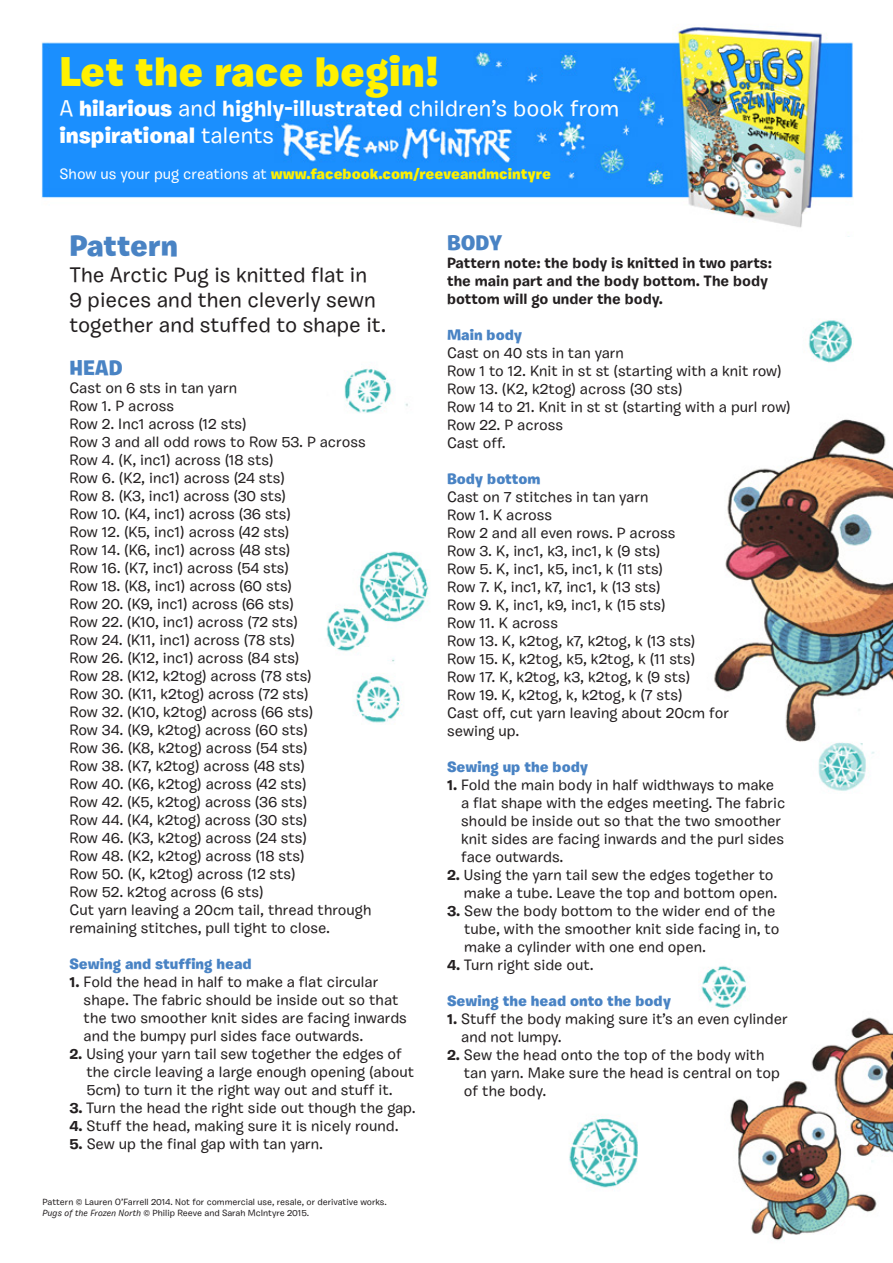
<style>
.page{position:relative;width:893px;height:1263px;background:#fff}
.page>*{position:absolute;margin:0;border:0;box-sizing:border-box;transform-origin:0 0}
.t1{font:900 42px "Burbank Small";color:#fff101}
.t2{font:900 30px "Burbank Small";letter-spacing:-.005em;color:#4983c4}
.t3{font:500 22.5px/27px "Burbank Small";color:#fff}
.t4{font:500 21px/25.2px "Burbank Small";color:#231f20}
.t5{font:900 21px "Burbank Small";color:#4983c4}
.t6{font:500 15px/18px "Burbank Small";color:#231f20}
.t7{font:700 15px/18px "Burbank Small";color:#231f20}
.t8{font:900 15px "Burbank Small";color:#4983c4}
.t9{font:900 15px "Burbank Small";color:#fff101}
.t10{font:500 9px/10.8px "Burbank Small";color:#231f20}
.s1{font-weight:900}
.s2{font-weight:700}
.s3{font-weight:500;color:#fff}
.s4{font-style:italic}
</style>
<div class="page">
<img style="left:326px;top:236px;width:567px;height:1005px">
<img style="left:41px;top:27px;width:813px;height:201px">
<p class="t1" style="left:60px;top:45px;width:381px">Let the race begin!</p>
<p class="t3" style="left:60px;top:95px;width:561px">A <span class="s1">hilarious</span> and <span class="s2">highly-illustrated</span> children’s book from <span class="s1">inspirational</span> talents</p>
<p class="t9" style="left:60px;top:164px;width:493px"><span class="s3">Show us your pug creations at</span> www.facebook.com/reeveandmcintyre</p>
<p class="t2" style="left:69px;top:227px;width:110px">Pattern</p>
<p class="t4" style="left:69px;top:262px;width:318px">The Arctic Pug is knitted flat in<br>9 pieces and then cleverly sewn together and stuffed to shape it.</p>
<p class="t5" style="left:69px;top:355px;width:55px">HEAD</p>
<p class="t6" style="left:69px;top:379px;width:169px">Cast on 6 sts in tan yarn</p>
<p class="t6" style="left:69px;top:397px;width:106px">Row 1. P across</p>
<p class="t6" style="left:69px;top:415px;width:179px">Row 2. Inc1 across (12 sts)</p>
<p class="t6" style="left:69px;top:433px;width:298px">Row 3 and all odd rows to Row 53. P across</p>
<p class="t6" style="left:69px;top:451px;width:206px">Row 4. (K, inc1) across (18 sts)</p>
<p class="t6" style="left:69px;top:469px;width:217px">Row 6. (K2, inc1) across (24 sts)</p>
<p class="t6" style="left:69px;top:487px;width:218px">Row 8. (K3, inc1) across (30 sts)</p>
<p class="t6" style="left:69px;top:505px;width:223px">Row 10. (K4, inc1) across (36 sts)</p>
<p class="t6" style="left:69px;top:523px;width:222px">Row 12. (K5, inc1) across (42 sts)</p>
<p class="t6" style="left:69px;top:541px;width:222px">Row 14. (K6, inc1) across (48 sts)</p>
<p class="t6" style="left:69px;top:559px;width:221px">Row 16. (K7, inc1) across (54 sts)</p>
<p class="t6" style="left:69px;top:577px;width:224px">Row 18. (K8, inc1) across (60 sts)</p>
<p class="t6" style="left:69px;top:595px;width:226px">Row 20. (K9, inc1) across (66 sts)</p>
<p class="t6" style="left:69px;top:613px;width:230px">Row 22. (K10, inc1) across (72 sts)</p>
<p class="t6" style="left:69px;top:631px;width:227px">Row 24. (K11, inc1) across (78 sts)</p>
<p class="t6" style="left:69px;top:649px;width:232px">Row 26. (K12, inc1) across (84 sts)</p>
<p class="t6" style="left:69px;top:667px;width:244px">Row 28. (K12, k2tog) across (78 sts)</p>
<p class="t6" style="left:69px;top:685px;width:241px">Row 30. (K11, k2tog) across (72 sts)</p>
<p class="t6" style="left:69px;top:703px;width:245px">Row 32. (K10, k2tog) across (66 sts)</p>
<p class="t6" style="left:69px;top:721px;width:240px">Row 34. (K9, k2tog) across (60 sts)</p>
<p class="t6" style="left:69px;top:739px;width:240px">Row 36. (K8, k2tog) across (54 sts)</p>
<p class="t6" style="left:69px;top:757px;width:237px">Row 38. (K7, k2tog) across (48 sts)</p>
<p class="t6" style="left:69px;top:775px;width:239px">Row 40. (K6, k2tog) across (42 sts)</p>
<p class="t6" style="left:69px;top:793px;width:239px">Row 42. (K5, k2tog) across (36 sts)</p>
<p class="t6" style="left:69px;top:811px;width:240px">Row 44. (K4, k2tog) across (30 sts)</p>
<p class="t6" style="left:69px;top:829px;width:239px">Row 46. (K3, k2tog) across (24 sts)</p>
<p class="t6" style="left:69px;top:847px;width:237px">Row 48. (K2, k2tog) across (18 sts)</p>
<p class="t6" style="left:69px;top:865px;width:228px">Row 50. (K, k2tog) across (12 sts)</p>
<p class="t6" style="left:69px;top:883px;width:196px">Row 52. k2tog across (6 sts)</p>
<p class="t6" style="left:69px;top:901px;width:303px">Cut yarn leaving a 20cm tail, thread through remaining stitches, pull tight to close.</p>
<p class="t8" style="left:69px;top:955px;width:184px">Sewing and stuffing head</p>
<p class="t6" style="left:84px;top:973px;width:325px;text-indent:-14px"><span class="s2">1.</span> Fold the head in half to make a flat circular shape. The fabric should be inside out so that the two smoother knit sides are facing inwards and the bumpy purl sides face outwards.</p>
<p class="t6" style="left:86px;top:1045px;width:329px;text-indent:-17px"><span class="s2">2.</span> Using your yarn tail sew together the edges of the circle leaving a large enough opening (about<br>5cm) to turn it the right way out and stuff it.</p>
<p class="t6" style="left:69px;top:1099px;width:348px"><span class="s2">3.</span> Turn the head the right side out though the gap.</p>
<p class="t6" style="left:69px;top:1117px;width:331px"><span class="s2">4.</span> Stuff the head, making sure it is nicely round.</p>
<p class="t6" style="left:69px;top:1135px;width:255px"><span class="s2">5.</span> Sew up the final gap with tan yarn.</p>
<p class="t10" style="left:43px;top:1196px;width:346px">Pattern © Lauren O’Farrell 2014. Not for commercial use, resale, or derivative works.<br><span class="s4">Pugs of the Frozen North</span> © Philip Reeve and Sarah McIntyre 2015.</p>
<p class="t5" style="left:447px;top:229px;width:57px">BODY</p>
<p class="t7" style="left:447px;top:253px;width:327px">Pattern note: the body is knitted in two parts: the main part and the body bottom. The body bottom will go under the body.</p>
<p class="t8" style="left:447px;top:325px;width:77px">Main body</p>
<p class="t6" style="left:447px;top:343px;width:178px">Cast on 40 sts in tan yarn</p>
<p class="t6" style="left:447px;top:361px;width:336px">Row 1 to 12. Knit in st st (starting with a knit row)</p>
<p class="t6" style="left:447px;top:379px;width:237px">Row 13. (K2, k2tog) across (30 sts)</p>
<p class="t6" style="left:447px;top:397px;width:345px">Row 14 to 21. Knit in st st (starting with a purl row)</p>
<p class="t6" style="left:447px;top:415px;width:118px">Row 22. P across</p>
<p class="t6" style="left:447px;top:433px;width:60px">Cast off.</p>
<p class="t8" style="left:447px;top:469px;width:95px">Body bottom</p>
<p class="t6" style="left:447px;top:487px;width:203px">Cast on 7 stitches in tan yarn</p>
<p class="t6" style="left:447px;top:505px;width:107px">Row 1. K across</p>
<p class="t6" style="left:447px;top:523px;width:230px">Row 2 and all even rows. P across</p>
<p class="t6" style="left:447px;top:541px;width:215px">Row 3. K, inc1, k3, inc1, k (9 sts)</p>
<p class="t6" style="left:447px;top:559px;width:218px">Row 5. K, inc1, k5, inc1, k (11 sts)</p>
<p class="t6" style="left:447px;top:577px;width:215px">Row 7. K, inc1, k7, inc1, k (13 sts)</p>
<p class="t6" style="left:447px;top:595px;width:220px">Row 9. K, inc1, k9, inc1, k (15 sts)</p>
<p class="t6" style="left:447px;top:613px;width:113px">Row 11. K across</p>
<p class="t6" style="left:447px;top:631px;width:250px">Row 13. K, k2tog, k7, k2tog, k (13 sts)</p>
<p class="t6" style="left:447px;top:649px;width:250px">Row 15. K, k2tog, k5, k2tog, k (11 sts)</p>
<p class="t6" style="left:447px;top:667px;width:245px">Row 17. K, k2tog, k3, k2tog, k (9 sts)</p>
<p class="t6" style="left:447px;top:685px;width:237px">Row 19. K, k2tog, k, k2tog, k (7 sts)</p>
<p class="t6" style="left:447px;top:703px;width:283px">Cast off, cut yarn leaving about 20cm for sewing up.</p>
<p class="t8" style="left:447px;top:757px;width:143px">Sewing up the body</p>
<p class="t6" style="left:461px;top:775px;width:326px;text-indent:-14px"><span class="s2">1.</span> Fold the main body in half widthways to make a flat shape with the edges meeting. The fabric should be inside out so that the two smoother knit sides are facing inwards and the purl sides face outwards.</p>
<p class="t6" style="left:447px;top:865px;width:332px;text-align:right"><span class="s2">2.</span> Using the yarn tail sew the edges together to make a tube. Leave the top and bottom open.</p>
<p class="t6" style="left:464px;top:901px;width:317px;text-indent:-17px"><span class="s2">3.</span> Sew the body bottom to the wider end of the tube, with the smoother knit side facing in, to make a cylinder with one end open.</p>
<p class="t6" style="left:447px;top:955px;width:148px"><span class="s2">4.</span> Turn right side out.</p>
<p class="t8" style="left:447px;top:991px;width:226px">Sewing the head onto the body</p>
<p class="t6" style="left:461px;top:1009px;width:328px;text-indent:-14px"><span class="s2">1.</span> Stuff the body making sure it’s an even cylinder and not lumpy.</p>
<p class="t6" style="left:464px;top:1045px;width:318px;text-indent:-17px"><span class="s2">2.</span> Sew the head onto the top of the body with tan yarn. Make sure the head is central on top of the body.</p>
</div>
